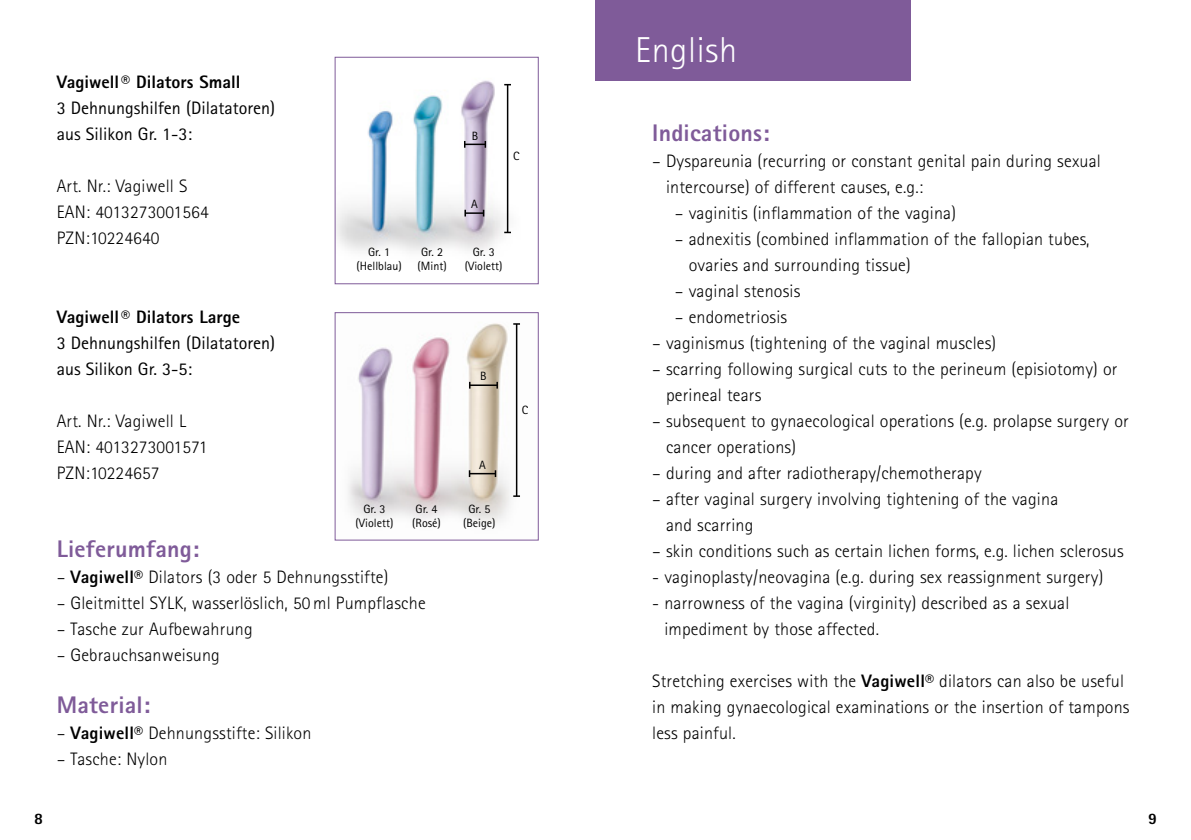
<style>
.page{position:relative;width:1191px;height:840px;background:#fff}
.page>*{position:absolute;margin:0;border:0;box-sizing:border-box;transform-origin:0 0}
.t1{font:300 36px "Rotis Sans Serif Pro";letter-spacing:.015em;color:#fff}
.t2{font:800 24px "Rotis Sans Serif Pro";letter-spacing:.01em;color:#7f5b99}
.t3{font:300 18px/26px "Rotis Sans Serif Pro";letter-spacing:.01em;color:#000}
.t4{font:18px/26px "Rotis Sans Serif Pro";color:#000}
.t5{font:800 18px "Rotis Sans Serif Pro";color:#000}
.t6{font:800 16px "Rotis Sans Serif Pro";color:#000}
.t7{font:12px "Rotis Sans Serif Pro";color:#000}
.s1{font-weight:800}
</style>
<div class="page">
<div style="left:595px;top:0;width:316px;height:81px;background:#7f5b99"></div>
<img style="left:348px;top:323px;width:172px;height:200px">
<div style="left:334px;top:312px;width:205px;height:228px;border:1px solid #7f5b99"></div>
<hr style="left:470px;top:384px;width:27px;height:2px;background:#000">
<svg style="left:496px;top:381px;width:2px;height:7px"></svg>
<hr style="left:516px;top:324px;width:1px;height:172px;background:#000">
<hr style="left:469px;top:472px;width:26px;height:2px;background:#000">
<img style="left:336px;top:80px;width:175px;height:171px">
<div style="left:334px;top:57px;width:205px;height:227px;border:1px solid #7f5b99"></div>
<hr style="left:465px;top:143px;width:20px;height:2px;background:#000">
<svg style="left:484px;top:141px;width:2px;height:7px"></svg>
<hr style="left:507px;top:85px;width:1px;height:147px;background:#000">
<svg style="left:504px;top:231px;width:7px;height:2px"></svg>
<svg style="left:464px;top:210px;width:20px;height:6px"></svg>
<p class="t5" style="left:57px;top:71px;width:185px">Vagiwell® Dilators Small</p>
<p class="t4" style="left:57px;top:95px;width:220px">3 Dehnungshilfen (Dilatatoren) aus Silikon Gr. 1-3:</p>
<p class="t3" style="left:57px;top:173px;width:154px">Art. Nr.: Vagiwell S<br>EAN: 4013273001564<br>PZN:10224640</p>
<p class="t7" style="left:472px;top:128px;width:8px">B</p>
<p class="t7" style="left:471px;top:197px;width:8px">A</p>
<p class="t7" style="left:513px;top:149px;width:8px">C</p>
<p class="t7" style="left:368px;top:245px;width:24px">Gr. 1</p>
<p class="t7" style="left:421px;top:245px;width:24px">Gr. 2</p>
<p class="t7" style="left:473px;top:245px;width:24px">Gr. 3</p>
<p class="t7" style="left:356px;top:259px;width:47px">(Hellblau)</p>
<p class="t7" style="left:417px;top:259px;width:31px">(Mint)</p>
<p class="t7" style="left:465px;top:259px;width:39px">(Violett)</p>
<p class="t5" style="left:57px;top:305px;width:185px">Vagiwell® Dilators Large</p>
<p class="t4" style="left:57px;top:329px;width:220px">3 Dehnungshilfen (Dilatatoren) aus Silikon Gr. 3-5:</p>
<p class="t3" style="left:57px;top:407px;width:152px">Art. Nr.: Vagiwell L<br>EAN: 4013273001571<br>PZN:10224657</p>
<p class="t7" style="left:480px;top:369px;width:8px">B</p>
<p class="t7" style="left:479px;top:457px;width:8px">A</p>
<p class="t7" style="left:363px;top:502px;width:24px">Gr. 3</p>
<p class="t7" style="left:415px;top:502px;width:24px">Gr. 4</p>
<p class="t7" style="left:468px;top:502px;width:24px">Gr. 5</p>
<p class="t7" style="left:355px;top:516px;width:39px">(Violett)</p>
<p class="t7" style="left:412px;top:516px;width:30px">(Rosé)</p>
<p class="t7" style="left:463px;top:516px;width:34px">(Beige)</p>
<h2 class="t2" style="left:57px;top:533px;width:144px">Lieferumfang:</h2>
<p class="t3" style="left:57px;top:564px;width:333px">– <span class="s1">Vagiwell®</span> Dilators (3 oder 5 Dehnungsstifte)</p>
<p class="t3" style="left:57px;top:590px;width:370px">– Gleitmittel SYLK, wasserlöslich, 50ml Pumpflasche</p>
<p class="t3" style="left:57px;top:615px;width:197px">– Tasche zur Aufbewahrung</p>
<p class="t3" style="left:57px;top:641px;width:165px">– Gebrauchsanweisung</p>
<h2 class="t2" style="left:57px;top:689px;width:95px">Material:</h2>
<p class="t3" style="left:57px;top:720px;width:256px">– <span class="s1">Vagiwell®</span> Dehnungsstifte: Silikon</p>
<p class="t3" style="left:57px;top:746px;width:112px">– Tasche: Nylon</p>
<p class="t7" style="left:522px;top:402px;width:8px">C</p>
<h1 class="t1" style="left:635px;top:30px;width:103px">English</h1>
<h2 class="t2" style="left:652px;top:117px;width:119px">Indications:</h2>
<p class="t3" style="left:666px;top:148px;width:436px;text-indent:-14px">– Dyspareunia (recurring or constant genital pain during sexual intercourse) of different causes, e.g.:</p>
<p class="t3" style="left:675px;top:199px;width:283px">– vaginitis (inflammation of the vagina)</p>
<p class="t3" style="left:688px;top:225px;width:402px;text-indent:-14px">– adnexitis (combined inflammation of the fallopian tubes, ovaries and surrounding tissue)</p>
<p class="t3" style="left:675px;top:277px;width:127px">– vaginal stenosis</p>
<p class="t3" style="left:675px;top:303px;width:114px">– endometriosis</p>
<p class="t3" style="left:652px;top:329px;width:345px">– vaginismus (tightening of the vaginal muscles)</p>
<p class="t3" style="left:666px;top:355px;width:453px;text-indent:-14px">– scarring following surgical cuts to the perineum (episiotomy) or perineal tears</p>
<p class="t3" style="left:666px;top:407px;width:464px;text-indent:-14px">– subsequent to gynaecological operations (e.g. prolapse surgery or cancer operations)</p>
<p class="t3" style="left:652px;top:459px;width:331px">– during and after radiotherapy/chemotherapy</p>
<p class="t3" style="left:666px;top:485px;width:394px;text-indent:-14px">– after vaginal surgery involving tightening of the vagina and scarring</p>
<p class="t3" style="left:652px;top:537px;width:473px">– skin conditions such as certain lichen forms, e.g. lichen sclerosus</p>
<p class="t3" style="left:652px;top:563px;width:452px">- vaginoplasty/neovagina (e.g. during sex reassignment surgery)</p>
<p class="t3" style="left:664px;top:589px;width:406px;text-indent:-12px">- narrowness of the vagina (virginity) described as a sexual impediment by those affected.</p>
<p class="t3" style="left:652px;top:667px;width:479px">Stretching exercises with the <span class="s1">Vagiwell®</span> dilators can also be useful in making gynaecological examinations or the insertion of tampons less painful.</p>
<p class="t6" style="left:34px;top:808px;width:10px">8</p>
<p class="t6" style="left:1148px;top:808px;width:10px">9</p>
</div>
